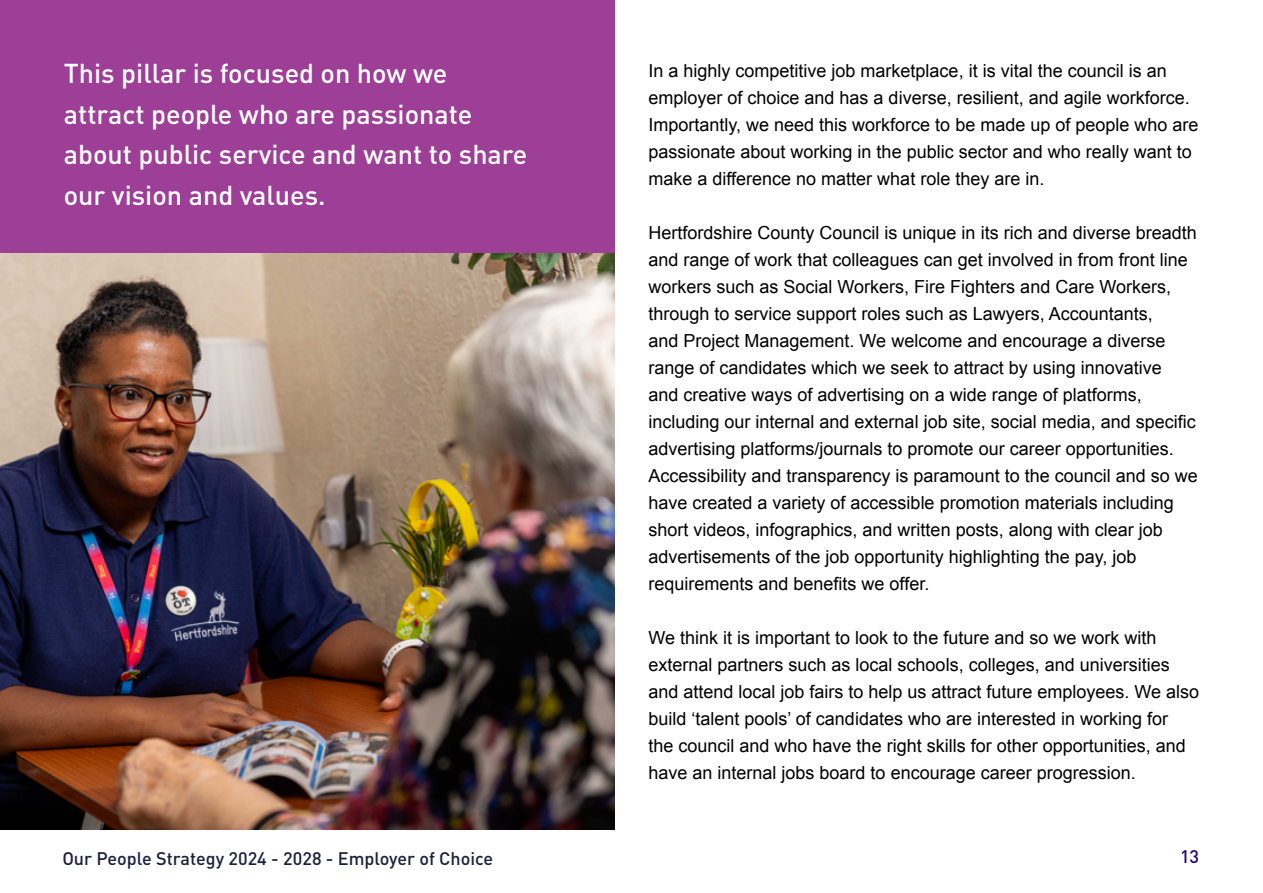
<style>
.page{position:relative;width:1263px;height:893px;background:#fff}
.page>*{position:absolute;margin:0;border:0;box-sizing:border-box;transform-origin:0 0}
.Stand_first{font:500 27px/40.5px "DIN";color:#fff}
.Stand_first-2{font:18px/27px "Arial";color:#000}
.t1{font:500 18px "DIN";color:#1b203c}
.t2{font:500 18px "DIN";color:#210971}
</style>
<div class="page">
<div style="left:0;top:0;width:614px;height:829px;background:#9d3f97"></div>
<img style="left:0;top:253px;width:614px;height:576px">
<p class="Stand_first" style="left:64px;top:52px;width:465px">This pillar is focused on how we attract people who are passionate about public service and want to share our vision and values.</p>
<p class="Stand_first-2" style="left:648px;top:57px;width:551px">In a highly competitive job marketplace, it is vital the council is an employer of choice and has a diverse, resilient, and agile workforce.<br>Importantly, we need this workforce to be made up of people who are passionate about working in the public sector and who really want to make a difference no matter what role they are in.</p>
<p class="Stand_first-2" style="left:648px;top:219px;width:551px">Hertfordshire County Council is unique in its rich and diverse breadth and range of work that colleagues can get involved in from front line workers such as Social Workers, Fire Fighters and Care Workers, through to service support roles such as Lawyers, Accountants,<br>and Project Management. We welcome and encourage a diverse range of candidates which we seek to attract by using innovative<br>and creative ways of advertising on a wide range of platforms, including our internal and external job site, social media, and specific advertising platforms/journals to promote our career opportunities.<br>Accessibility and transparency is paramount to the council and so we have created a variety of accessible promotion materials including short videos, infographics, and written posts, along with clear job advertisements of the job opportunity highlighting the pay, job requirements and benefits we offer.</p>
<p class="Stand_first-2" style="left:648px;top:624px;width:552px">We think it is important to look to the future and so we work with external partners such as local schools, colleges, and universities and attend local job fairs to help us attract future employees. We also build ‘talent pools’ of candidates who are interested in working for<br>the council and who have the right skills for other opportunities, and have an internal jobs board to encourage career progression.</p>
<p class="t1" style="left:62px;top:847px;width:432px">Our People Strategy 2024 - 2028 - Employer of Choice</p>
<p class="t2" style="left:1180px;top:845px;width:21px">13</p>
</div>
